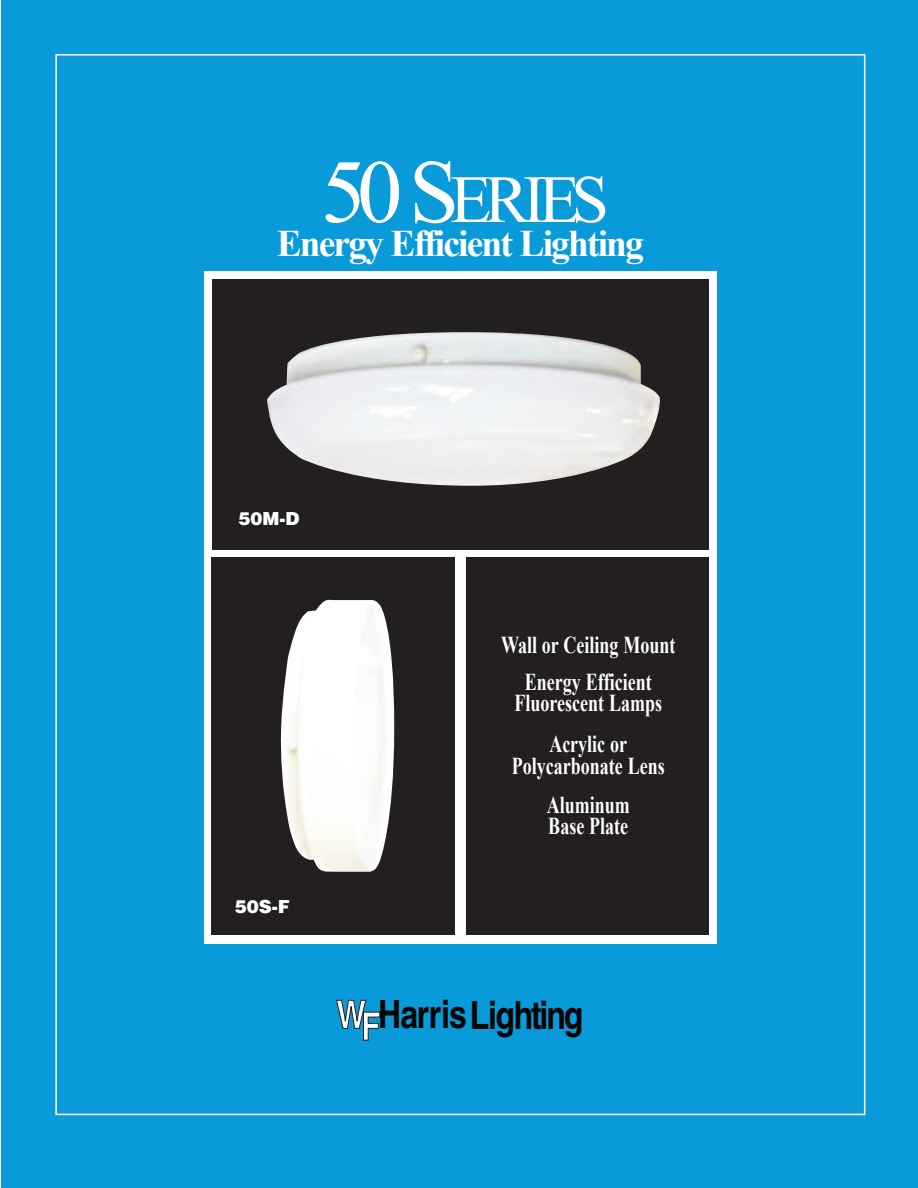
<style>
.page{position:relative;width:918px;height:1188px;background:#fff}
.page>*{position:absolute;margin:0;border:0;box-sizing:border-box;transform-origin:0 0}
.t1{font:67.5px "Times New Roman";letter-spacing:-.1em;color:#fff}
.t2{font:700 condensed 39px "Helvetica";letter-spacing:-.035em;color:#040503}
.t3{font:700 37.5px "Times New Roman";letter-spacing:-.05em;color:#fff}
.t4{font:700 24.15px/36.3px "Times New Roman";color:#fff;text-align:center;scale:.75 1}
.t5{font:900 18px "Helvetica";color:#fff}
.s1{font-size:90px}
.s2{color:#fff}
</style>
<div class="page">
<div style="left:1px;top:1px;width:917px;height:1187px;background:#089ad9"></div>
<div style="left:204px;top:271px;width:513px;height:673px;background:#fff"></div>
<div style="left:212px;top:557px;width:243px;height:378px;background:#231f20"></div>
<div style="left:466px;top:557px;width:243px;height:378px;background:#231f20"></div>
<div style="left:212px;top:279px;width:497px;height:270px;background:#231f20"></div>
<img style="left:267px;top:332px;width:393px;height:154px">
<img style="left:281px;top:599px;width:113px;height:273px">
<h1 class="t1" style="left:321px;top:162px;width:289px"><span class="s1">50 S</span>ERIES</h1>
<h3 class="t3" style="left:277px;top:222px;width:369px">Energy Efficient Lighting</h3>
<p class="t5" style="left:238px;top:512px;width:62px">50M-D</p>
<p class="t5" style="left:235px;top:901px;width:57px">50S-F</p>
<p class="t4" style="left:501px;top:627px;width:234px">Wall or Ceiling Mount<br>Energy Efficient</p>
<p class="t4" style="left:514px;top:683px;width:198px;line-height:40.7px">Fluorescent Lamps<br>Acrylic or</p>
<p class="t4" style="left:512px;top:746px;width:205px;line-height:39.2px">Polycarbonate Lens<br>Aluminum</p>
<p class="t4" style="left:548px;top:808px;width:108px">Base Plate</p>
<h2 class="t2" style="left:336px;top:1001px;width:249px"><span class="s2">WF</span>HarrisLighting</h2>
</div>
